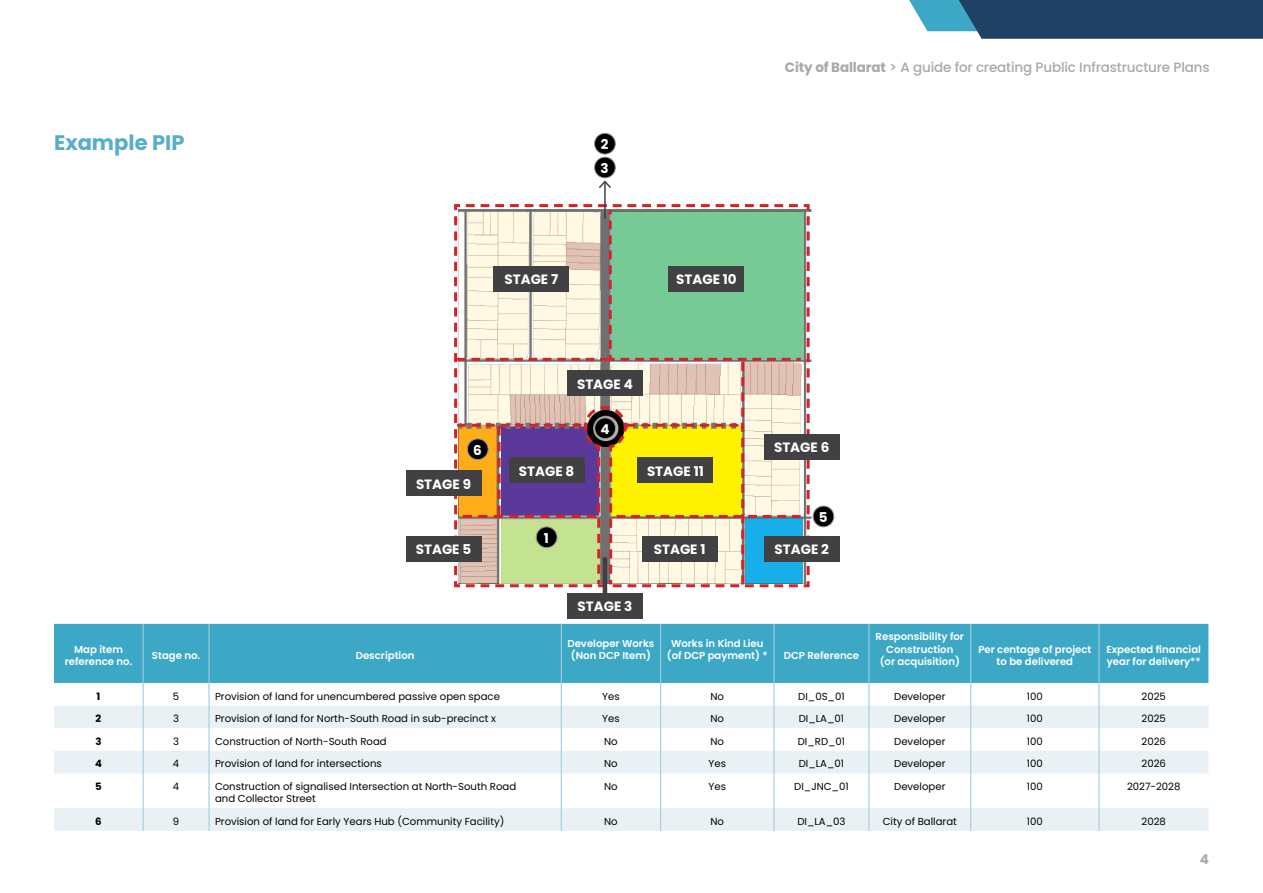
<style>
.page{position:relative;width:1263px;height:893px;background:#fff}
.page>*{position:absolute;margin:0;border:0;box-sizing:border-box;transform-origin:0 0}
.t1{font:700 21px "Poppins";color:#57aeca}
.t2{font:700 13.5px "Poppins";color:#fff}
.t3{font:500 13.5px "Poppins";letter-spacing:-.01em;color:#a7a9ac}
.t4{font:700 13.5px "Poppins";color:#a7a9ac}
.t5{font:10.2px/12.1px "Poppins";color:#000}
.t6{font:600 10.2px/12.1px "Poppins";color:#fff;text-align:center}
.t7{font:700 10.2px "Poppins";color:#000}
.s1{font-weight:700}
</style>
<div class="page">
<svg style="left:909px;top:0;width:354px;height:39px"></svg>
<div style="left:54px;top:624px;width:1154px;height:59px;background:#3da8c6"></div>
<svg style="left:54px;top:706px;width:1154px;height:125px;fill:#eaf1f5"></svg>
<hr style="left:143px;top:624px;width:1px;height:59px;background:#a2ccde">
<hr style="left:208px;top:624px;width:2px;height:59px;background:#a2ccde">
<hr style="left:561px;top:624px;width:1px;height:59px;background:#a2ccde">
<hr style="left:660px;top:624px;width:1px;height:59px;background:#a2ccde">
<hr style="left:773px;top:624px;width:1px;height:59px;background:#a2ccde">
<hr style="left:868px;top:624px;width:1px;height:59px;background:#a2ccde">
<hr style="left:970px;top:624px;width:1px;height:59px;background:#a2ccde">
<hr style="left:1098px;top:624px;width:2px;height:59px;background:#a2ccde">
<hr style="left:208px;top:683px;width:2px;height:23px;background:#a2ccde">
<hr style="left:1098px;top:683px;width:2px;height:23px;background:#a2ccde">
<hr style="left:208px;top:706px;width:2px;height:22px;background:#a2ccde">
<hr style="left:1098px;top:706px;width:2px;height:22px;background:#a2ccde">
<hr style="left:208px;top:728px;width:2px;height:23px;background:#a2ccde">
<hr style="left:1098px;top:728px;width:2px;height:23px;background:#a2ccde">
<svg style="left:143px;top:683px;width:1px;height:90px"></svg>
<hr style="left:208px;top:751px;width:2px;height:22px;background:#a2ccde">
<svg style="left:561px;top:683px;width:1px;height:90px"></svg>
<svg style="left:660px;top:683px;width:1px;height:90px"></svg>
<svg style="left:773px;top:683px;width:1px;height:90px"></svg>
<svg style="left:868px;top:683px;width:1px;height:90px"></svg>
<svg style="left:970px;top:683px;width:1px;height:90px"></svg>
<hr style="left:1098px;top:751px;width:2px;height:22px;background:#a2ccde">
<hr style="left:143px;top:773px;width:1px;height:35px;background:#a2ccde">
<hr style="left:208px;top:773px;width:2px;height:35px;background:#a2ccde">
<hr style="left:561px;top:773px;width:1px;height:35px;background:#a2ccde">
<hr style="left:660px;top:773px;width:1px;height:35px;background:#a2ccde">
<hr style="left:773px;top:773px;width:1px;height:35px;background:#a2ccde">
<hr style="left:868px;top:773px;width:1px;height:35px;background:#a2ccde">
<hr style="left:970px;top:773px;width:1px;height:35px;background:#a2ccde">
<hr style="left:1098px;top:773px;width:2px;height:35px;background:#a2ccde">
<svg style="left:143px;top:808px;width:1px;height:23px"></svg>
<hr style="left:208px;top:808px;width:2px;height:23px;background:#a2ccde">
<svg style="left:561px;top:808px;width:1px;height:23px"></svg>
<svg style="left:660px;top:808px;width:1px;height:23px"></svg>
<svg style="left:773px;top:808px;width:1px;height:23px"></svg>
<svg style="left:868px;top:808px;width:1px;height:23px"></svg>
<svg style="left:970px;top:808px;width:1px;height:23px"></svg>
<hr style="left:1098px;top:808px;width:2px;height:23px;background:#a2ccde">
<div style="left:594px;top:157px;width:21px;height:21px;background:#000;border-radius:50%"></div>
<div style="left:594px;top:157px;width:22px;height:21px;border:1px solid #939598;border-radius:50%"></div>
<div style="left:594px;top:133px;width:21px;height:21px;background:#000;border-radius:50%"></div>
<div style="left:594px;top:133px;width:22px;height:22px;border:1px solid #939598;border-radius:50%"></div>
<div style="left:813px;top:506px;width:21px;height:21px;background:#000;border-radius:50%"></div>
<div style="left:813px;top:506px;width:21px;height:21px;border:1px solid #939598;border-radius:50%"></div>
<svg style="left:454px;top:204px;width:356px;height:383px"></svg>
<div style="left:669px;top:266px;width:75px;height:25px;background:#414042"></div>
<div style="left:494px;top:266px;width:75px;height:25px;background:#414042"></div>
<div style="left:638px;top:457px;width:75px;height:26px;background:#414042"></div>
<div style="left:509px;top:457px;width:75px;height:26px;background:#414042"></div>
<div style="left:406px;top:471px;width:75px;height:25px;background:#414042"></div>
<div style="left:567px;top:370px;width:76px;height:26px;background:#414042"></div>
<div style="left:406px;top:536px;width:75px;height:26px;background:#414042"></div>
<div style="left:764px;top:536px;width:75px;height:26px;background:#414042"></div>
<div style="left:567px;top:593px;width:76px;height:25px;background:#414042"></div>
<div style="left:642px;top:536px;width:75px;height:26px;background:#414042"></div>
<div style="left:764px;top:434px;width:75px;height:26px;background:#414042"></div>
<hr style="left:603px;top:557px;width:4px;height:39px;background:#414042">
<hr style="left:604px;top:182px;width:2px;height:37px;background:#414042">
<svg style="left:599px;top:180px;width:12px;height:10px"></svg>
<h1 class="t1" style="left:54px;top:130px;width:132px">Example PIP</h1>
<h2 class="t2" style="left:601px;top:137px;width:9px">2</h2>
<h2 class="t2" style="left:601px;top:161px;width:10px">3</h2>
<h2 class="t3" style="left:785px;top:60px;width:426px"><span class="s1">City of Ballarat</span> &gt; A guide for creating Public Infrastructure Plans</h2>
<h2 class="t2" style="left:504px;top:272px;width:55px">STAGE 7</h2>
<h2 class="t2" style="left:676px;top:272px;width:62px">STAGE 10</h2>
<h2 class="t2" style="left:473px;top:442px;width:10px">6</h2>
<h2 class="t2" style="left:416px;top:476px;width:56px">STAGE 9</h2>
<h2 class="t2" style="left:577px;top:376px;width:57px">STAGE 4</h2>
<h2 class="t2" style="left:600px;top:421px;width:11px">4</h2>
<h2 class="t2" style="left:519px;top:463px;width:57px">STAGE 8</h2>
<h2 class="t2" style="left:647px;top:463px;width:58px">STAGE 11</h2>
<h2 class="t2" style="left:774px;top:440px;width:57px">STAGE 6</h2>
<h2 class="t2" style="left:819px;top:509px;width:10px">5</h2>
<h2 class="t2" style="left:544px;top:530px;width:7px">1</h2>
<h2 class="t2" style="left:416px;top:542px;width:57px">STAGE 5</h2>
<h2 class="t2" style="left:774px;top:542px;width:56px">STAGE 2</h2>
<h2 class="t2" style="left:654px;top:542px;width:53px">STAGE 1</h2>
<h2 class="t2" style="left:577px;top:599px;width:56px">STAGE 3</h2>
<p class="t6" style="left:65px;top:643px;width:69px">Map item reference no.</p>
<p class="t6" style="left:152px;top:649px;width:50px">Stage no.</p>
<p class="t6" style="left:356px;top:649px;width:60px">Description</p>
<p class="t6" style="left:567px;top:637px;width:89px">Developer Works (Non DCP Item)</p>
<p class="t6" style="left:667px;top:637px;width:102px">Works in Kind Lieu (of DCP payment) *</p>
<p class="t6" style="left:784px;top:649px;width:77px">DCP Reference</p>
<p class="t6" style="left:876px;top:631px;width:90px">Responsibility for<br>Construction<br>(or acquisition)</p>
<p class="t6" style="left:978px;top:643px;width:115px">Per centage of project to be delivered</p>
<p class="t6" style="left:1106px;top:643px;width:96px;text-align:left">Expected financial year for delivery**</p>
<p class="t7" style="left:97px;top:690px;width:5px">1</p>
<p class="t5" style="left:173px;top:690px;width:8px">5</p>
<p class="t5" style="left:215px;top:690px;width:286px">Provision of land for unencumbered passive open space</p>
<p class="t5" style="left:602px;top:690px;width:19px">Yes</p>
<p class="t5" style="left:710px;top:690px;width:15px">No</p>
<p class="t5" style="left:798px;top:690px;width:48px">DI_0S_01</p>
<p class="t5" style="left:894px;top:690px;width:53px">Developer</p>
<p class="t5" style="left:1027px;top:690px;width:17px">100</p>
<p class="t5" style="left:1141px;top:690px;width:26px">2025</p>
<p class="t7" style="left:96px;top:713px;width:7px">2</p>
<p class="t5" style="left:173px;top:713px;width:7px">3</p>
<p class="t5" style="left:215px;top:713px;width:283px">Provision of land for North-South Road in sub-precinct x</p>
<p class="t5" style="left:602px;top:713px;width:19px">Yes</p>
<p class="t5" style="left:710px;top:713px;width:15px">No</p>
<p class="t5" style="left:799px;top:713px;width:47px">DI_LA_01</p>
<p class="t5" style="left:894px;top:713px;width:53px">Developer</p>
<p class="t5" style="left:1027px;top:713px;width:17px">100</p>
<p class="t5" style="left:1141px;top:713px;width:26px">2025</p>
<p class="t7" style="left:95px;top:735px;width:8px">3</p>
<p class="t5" style="left:173px;top:735px;width:7px">3</p>
<p class="t5" style="left:215px;top:735px;width:173px">Construction of North-South Road</p>
<p class="t5" style="left:604px;top:735px;width:15px">No</p>
<p class="t5" style="left:710px;top:735px;width:15px">No</p>
<p class="t5" style="left:798px;top:735px;width:49px">DI_RD_01</p>
<p class="t5" style="left:894px;top:735px;width:53px">Developer</p>
<p class="t5" style="left:1027px;top:735px;width:17px">100</p>
<p class="t5" style="left:1141px;top:735px;width:26px">2026</p>
<p class="t7" style="left:95px;top:758px;width:8px">4</p>
<p class="t5" style="left:173px;top:758px;width:8px">4</p>
<p class="t5" style="left:215px;top:758px;width:168px">Provision of land for intersections</p>
<p class="t5" style="left:604px;top:758px;width:15px">No</p>
<p class="t5" style="left:708px;top:758px;width:19px">Yes</p>
<p class="t5" style="left:799px;top:758px;width:47px">DI_LA_01</p>
<p class="t5" style="left:894px;top:758px;width:53px">Developer</p>
<p class="t5" style="left:1027px;top:758px;width:17px">100</p>
<p class="t5" style="left:1141px;top:758px;width:26px">2026</p>
<p class="t7" style="left:95px;top:781px;width:8px">5</p>
<p class="t5" style="left:173px;top:780px;width:8px">4</p>
<p class="t5" style="left:215px;top:780px;width:303px">Construction of signalised Intersection at North-South Road and Collector Street</p>
<p class="t5" style="left:604px;top:780px;width:15px">No</p>
<p class="t5" style="left:708px;top:780px;width:19px">Yes</p>
<p class="t5" style="left:794px;top:780px;width:56px">DI_JNC_01</p>
<p class="t5" style="left:894px;top:780px;width:53px">Developer</p>
<p class="t5" style="left:1027px;top:780px;width:17px">100</p>
<p class="t5" style="left:1127px;top:780px;width:55px">2027-2028</p>
<p class="t7" style="left:95px;top:815px;width:8px">6</p>
<p class="t5" style="left:173px;top:815px;width:8px">9</p>
<p class="t5" style="left:215px;top:815px;width:291px">Provision of land for Early Years Hub (Community Facility)</p>
<p class="t5" style="left:604px;top:815px;width:15px">No</p>
<p class="t5" style="left:710px;top:815px;width:15px">No</p>
<p class="t5" style="left:797px;top:815px;width:50px">DI_LA_03</p>
<p class="t5" style="left:883px;top:815px;width:76px">City of Ballarat</p>
<p class="t5" style="left:1027px;top:815px;width:17px">100</p>
<p class="t5" style="left:1141px;top:815px;width:26px">2028</p>
<h2 class="t4" style="left:1200px;top:851px;width:11px">4</h2>
</div>
